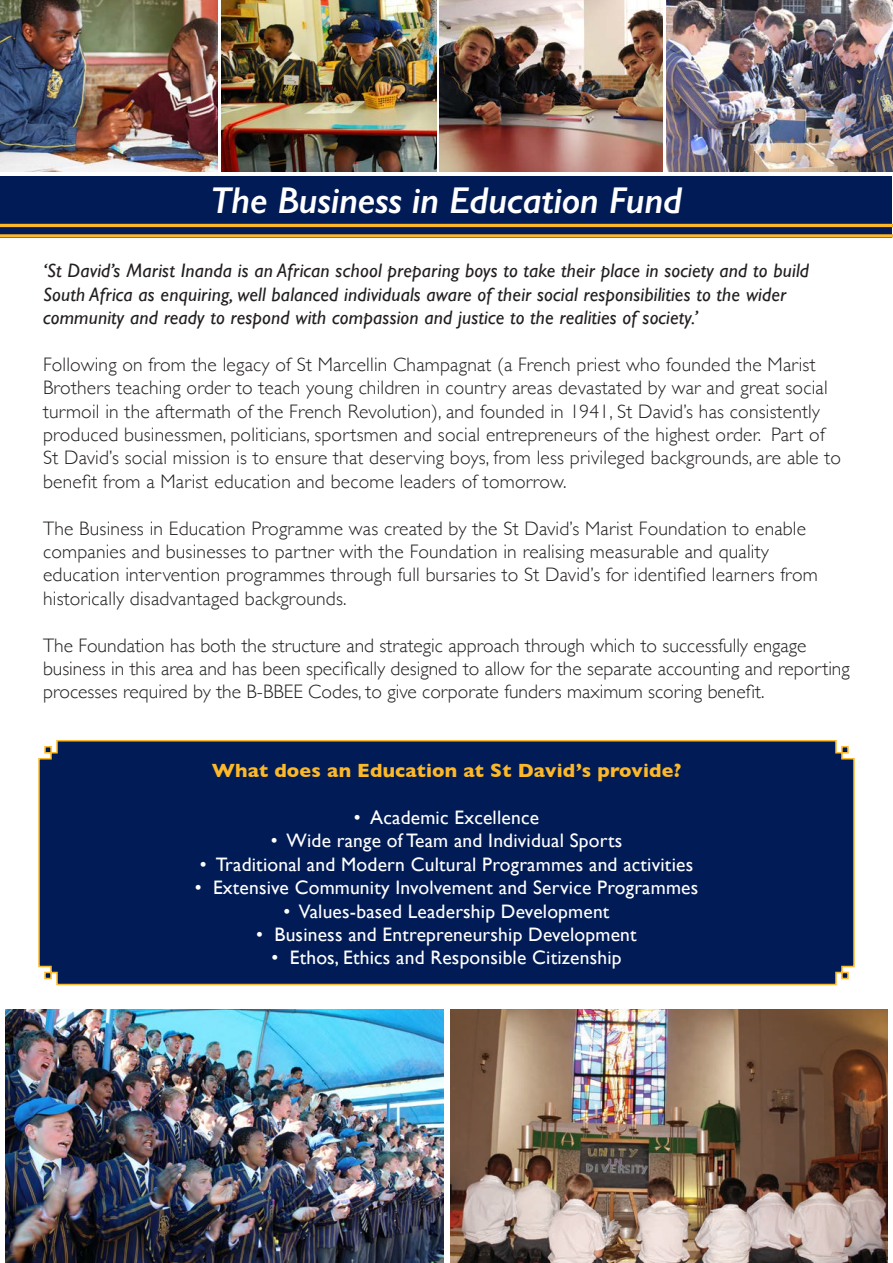
<style>
.page{position:relative;width:893px;height:1263px;background:#fff}
.page>*{position:absolute;margin:0;border:0;box-sizing:border-box;transform-origin:0 0}
.t1{font:italic 600 37.5px "Gill Sans";letter-spacing:-.01em;color:#fff}
.t2{font:300 19.5px/23.4px "Gill Sans";letter-spacing:.01em;color:#231f20}
.t3{font:19.5px "Gill Sans";letter-spacing:.01em;color:#fff}
.t4{font:italic 19.5px/23.4px "Gill Sans";letter-spacing:.01em;color:#231f20}
.t5{font:700 19.5px "Gill Sans";letter-spacing:.01em;color:#fcb828}
</style>
<div class="page">
<div style="left:0;top:176px;width:892px;height:62px;background:#001b55"></div>
<svg style="left:0;top:234px;width:893px;height:4px;background:#d09c2f"></svg>
<hr style="left:0;top:224px;width:893px;height:3px;background:#fcb828">
<div style="left:38px;top:740px;width:817px;height:246px;background:#001b55"></div>
<img style="left:222px;top:0;width:214px;height:172px">
<img style="left:1px;top:0;width:216px;height:172px">
<img style="left:440px;top:0;width:222px;height:172px">
<img style="left:667px;top:0;width:226px;height:172px">
<img style="left:6px;top:1009px;width:438px;height:254px">
<img style="left:450px;top:1009px;width:438px;height:254px">
<p class="t1" style="left:211px;top:177px;width:473px">The Business in Education Fund</p>
<p class="t4" style="left:43px;top:259px;width:767px">‘St David’s Marist Inanda is an African school preparing boys to take their place in society and to build<br>South Africa as enquiring, well balanced individuals aware of their social responsibilities to the wider community and ready to respond with compassion and justice to the realities of society.’</p>
<p class="t2" style="left:43px;top:352px;width:799px">Following on from the legacy of St Marcellin Champagnat (a French priest who founded the Marist Brothers teaching order to teach young children in country areas devastated by war and great social turmoil in the aftermath of the French Revolution), and founded in 1941, St David’s has consistently produced businessmen, politicians, sportsmen and social entrepreneurs of the highest order. Part of St David’s social mission is to ensure that deserving boys, from less privileged backgrounds, are able to benefit from a Marist education and become leaders of tomorrow.</p>
<p class="t2" style="left:43px;top:516px;width:776px">The Business in Education Programme was created by the St David’s Marist Foundation to enable companies and businesses to partner with the Foundation in realising measurable and quality education intervention programmes through full bursaries to St David’s for identified learners from historically disadvantaged backgrounds.</p>
<p class="t2" style="left:43px;top:633px;width:808px">The Foundation has both the structure and strategic approach through which to successfully engage business in this area and has been specifically designed to allow for the separate accounting and reporting processes required by the B-BBEE Codes, to give corporate funders maximum scoring benefit.</p>
<p class="t5" style="left:212px;top:755px;width:471px">What does an Education at St David’s provide?</p>
<p class="t3" style="left:354px;top:806px;width:187px">• Academic Excellence</p>
<p class="t3" style="left:271px;top:829px;width:353px">• Wide range of Team and Individual Sports</p>
<p class="t3" style="left:200px;top:853px;width:495px">• Traditional and Modern Cultural Programmes and activities</p>
<p class="t3" style="left:195px;top:876px;width:505px">• Extensive Community Involvement and Service Programmes</p>
<p class="t3" style="left:283px;top:899px;width:327px">• Values-based Leadership Development</p>
<p class="t3" style="left:256px;top:923px;width:382px">• Business and Entrepreneurship Development</p>
<p class="t3" style="left:271px;top:946px;width:352px">• Ethos, Ethics and Responsible Citizenship</p>
</div>
